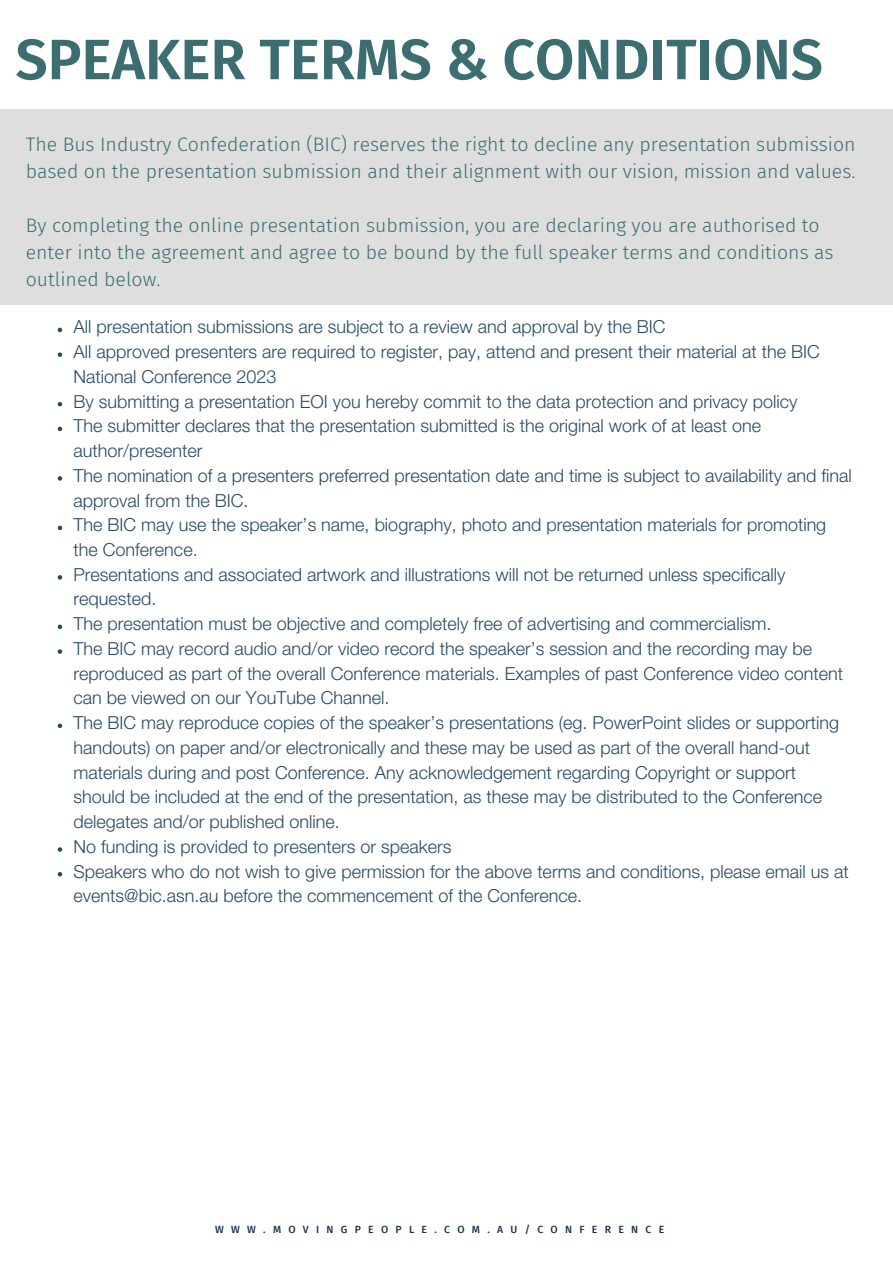
<style>
.page{position:relative;width:893px;height:1264px;background:#fff}
.page>*{position:absolute;margin:0;border:0;box-sizing:border-box;transform-origin:0 0}
.t1{font:600 57px "Fira Sans";color:#3c6e71}
.t2{font:300 19.5px/27px "Fira Sans";color:#3c6e71}
.t3{font:300 18px/24.8px "Helvetica Neue LT Std";color:#284b63}
.t4{font:500 10.5px "Fira Sans";letter-spacing:.7em;color:#1c3348}
</style>
<div class="page">
<div style="left:0;top:109px;width:892px;height:196px;background:#d9d9d9"></div>
<svg style="left:58px;top:328px;width:4px;height:4px"></svg>
<svg style="left:58px;top:352px;width:4px;height:5px"></svg>
<svg style="left:58px;top:402px;width:4px;height:4px"></svg>
<svg style="left:58px;top:426px;width:4px;height:5px"></svg>
<svg style="left:58px;top:476px;width:4px;height:4px"></svg>
<svg style="left:58px;top:525px;width:4px;height:5px"></svg>
<svg style="left:58px;top:575px;width:4px;height:4px"></svg>
<svg style="left:58px;top:624px;width:4px;height:5px"></svg>
<svg style="left:58px;top:649px;width:4px;height:5px"></svg>
<svg style="left:58px;top:723px;width:4px;height:5px"></svg>
<svg style="left:58px;top:847px;width:4px;height:4px"></svg>
<svg style="left:58px;top:872px;width:4px;height:4px"></svg>
<h1 class="t1" style="left:15px;top:26px;width:809px">SPEAKER TERMS &amp; CONDITIONS</h1>
<p class="t2" style="left:26px;top:131px;width:831px">The Bus Industry Confederation (BIC) reserves the right to decline any presentation submission based on the presentation submission and their alignment with our vision, mission and values.</p>
<p class="t2" style="left:26px;top:212px;width:809px">By completing the online presentation submission, you are declaring you are authorised to enter into the agreement and agree to be bound by the full speaker terms and conditions as outlined below.</p>
<p class="t3" style="left:74px;top:317px;width:779px">All presentation submissions are subject to a review and approval by the BIC<br>All approved presenters are required to register, pay, attend and present their material at the BIC National Conference 2023<br>By submitting a presentation EOI you hereby commit to the data protection and privacy policy<br>The submitter declares that the presentation submitted is the original work of at least one author/presenter<br>The nomination of a presenters preferred presentation date and time is subject to availability and final approval from the BIC.<br>The BIC may use the speaker’s name, biography, photo and presentation materials for promoting the Conference.<br>Presentations and associated artwork and illustrations will not be returned unless specifically requested.<br>The presentation must be objective and completely free of advertising and commercialism.<br>The BIC may record audio and/or video record the speaker’s session and the recording may be reproduced as part of the overall Conference materials. Examples of past Conference video content can be viewed on our YouTube Channel.<br>The BIC may reproduce copies of the speaker’s presentations (eg. PowerPoint slides or supporting handouts) on paper and/or electronically and these may be used as part of the overall hand-out materials during and post Conference. Any acknowledgement regarding Copyright or support should be included at the end of the presentation, as these may be distributed to the Conference delegates and/or published online.<br>No funding is provided to presenters or speakers<br>Speakers who do not wish to give permission for the above terms and conditions, please email us at events@bic.asn.au before the commencement of the Conference.</p>
<p class="t4" style="left:215px;top:1223px;width:450px">WWW.MOVINGPEOPLE.COM.AU/CONFERENCE</p>
</div>
